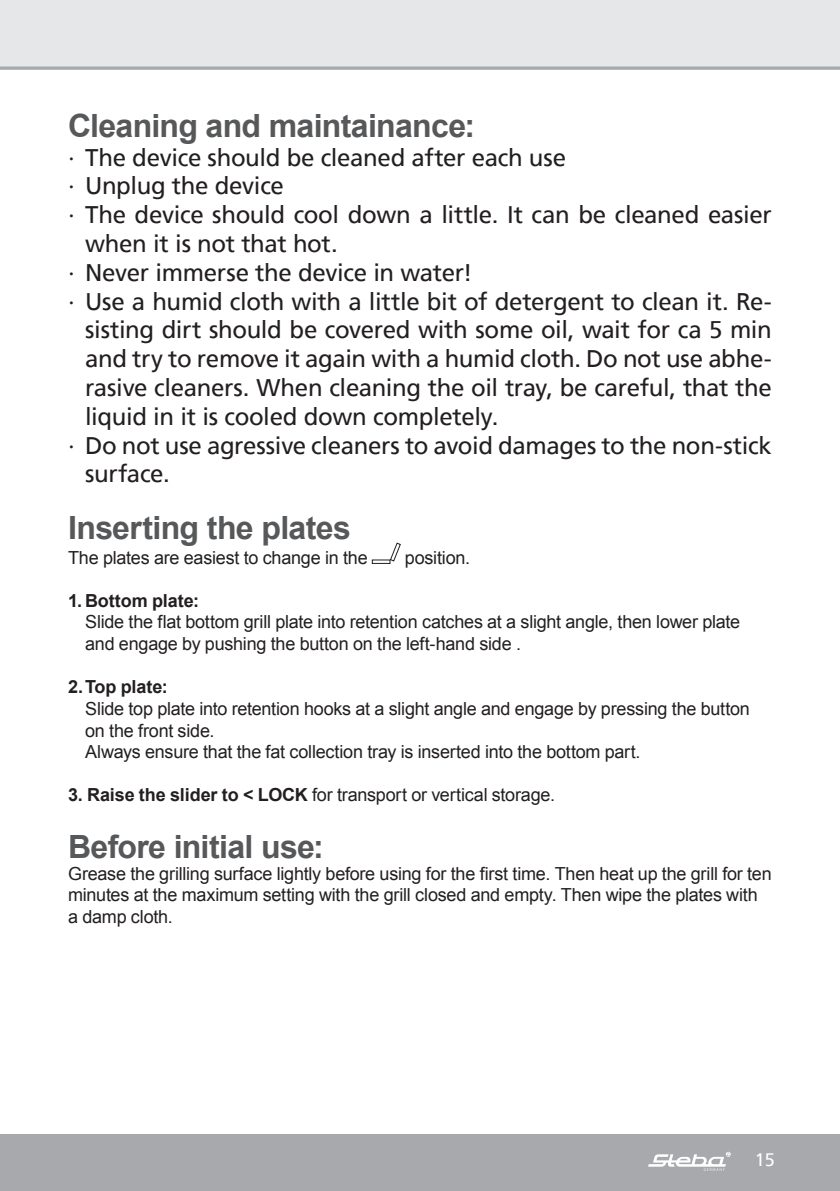
<style>
.page{position:relative;width:840px;height:1191px;background:#fff}
.page>*{position:absolute;margin:0;border:0;box-sizing:border-box;transform-origin:0 0}
.t1{font:700 32px "Arial";letter-spacing:-.02em;color:#57585a}
.t2{font:24px "Frutiger";letter-spacing:-.015em;color:#231f20}
.t3{font:18px/21.6px "Arial";letter-spacing:-.015em;color:#231f20}
.t4{font:700 18px "Arial";letter-spacing:-.005em;color:#231f20}
.t5{font:18px "Frutiger";color:#fff}
.s1{font-weight:700}
</style>
<div class="page">
<div style="left:0;top:0;width:839px;height:68px;background:#e6e7e9"></div>
<div style="left:0;top:1134px;width:839px;height:57px;background:#a8a9ad"></div>
<svg style="left:648px;top:1151px;width:82px;height:19px"></svg>
<svg style="left:0;top:66px;width:839px;height:4px;background:#b3b4b8"></svg>
<svg style="left:390px;top:542px;width:10px;height:19px"></svg>
<h1 class="t1" style="left:68px;top:113px;width:408px">Cleaning and maintainance:</h1>
<h2 class="t2" style="left:68px;top:143px;width:499px">∙ The device should be cleaned after each use</h2>
<h2 class="t2" style="left:68px;top:172px;width:217px">∙ Unplug the device</h2>
<h2 class="t2" style="left:68px;top:201px;width:704px">∙ The device should cool down a little. It can be cleaned easier</h2>
<h2 class="t2" style="left:85px;top:234px;width:254px">when it is not that hot.</h2>
<h2 class="t2" style="left:68px;top:258px;width:406px">∙ Never immerse the device in water!</h2>
<h2 class="t2" style="left:68px;top:287px;width:705px">∙ Use a humid cloth with a little bit of detergent to clean it. Re-</h2>
<h2 class="t2" style="left:85px;top:320px;width:687px">sisting dirt should be covered with some oil, wait for ca 5 min</h2>
<h2 class="t2" style="left:85px;top:349px;width:687px">and try to remove it again with a humid cloth. Do not use abhe-</h2>
<h2 class="t2" style="left:85px;top:378px;width:687px">rasive cleaners. When cleaning the oil tray, be careful, that the</h2>
<h2 class="t2" style="left:85px;top:406px;width:414px">liquid in it is cooled down completely.</h2>
<h2 class="t2" style="left:68px;top:431px;width:704px">∙ Do not use agressive cleaners to avoid damages to the non-stick</h2>
<h2 class="t2" style="left:85px;top:464px;width:86px">surface.</h2>
<h1 class="t1" style="left:68px;top:516px;width:284px">Inserting the plates</h1>
<p class="t3" style="left:68px;top:548px;width:301px">The plates are easiest to change in the</p>
<p class="t3" style="left:404px;top:548px;width:67px">position.</p>
<p class="t4" style="left:68px;top:594px;width:132px">1. Bottom plate:</p>
<p class="t3" style="left:85px;top:613px;width:656px">Slide the flat bottom grill plate into retention catches at a slight angle, then lower plate and engage by pushing the button on the left-hand side .</p>
<p class="t4" style="left:68px;top:680px;width:101px">2. Top plate:</p>
<p class="t3" style="left:85px;top:699px;width:666px">Slide top plate into retention hooks at a slight angle and engage by pressing the button on the front side.<br>Always ensure that the fat collection tray is inserted into the bottom part.</p>
<p class="t3" style="left:68px;top:786px;width:488px"><span class="s1">3. Raise the slider to &lt; LOCK</span> for transport or vertical storage.</p>
<h1 class="t1" style="left:68px;top:835px;width:257px">Before initial use:</h1>
<p class="t3" style="left:68px;top:864px;width:704px">Grease the grilling surface lightly before using for the first time. Then heat up the grill for ten minutes at the maximum setting with the grill closed and empty. Then wipe the plates with a damp cloth.</p>
<p class="t5" style="left:754px;top:1152px;width:22px">15</p>
</div>
